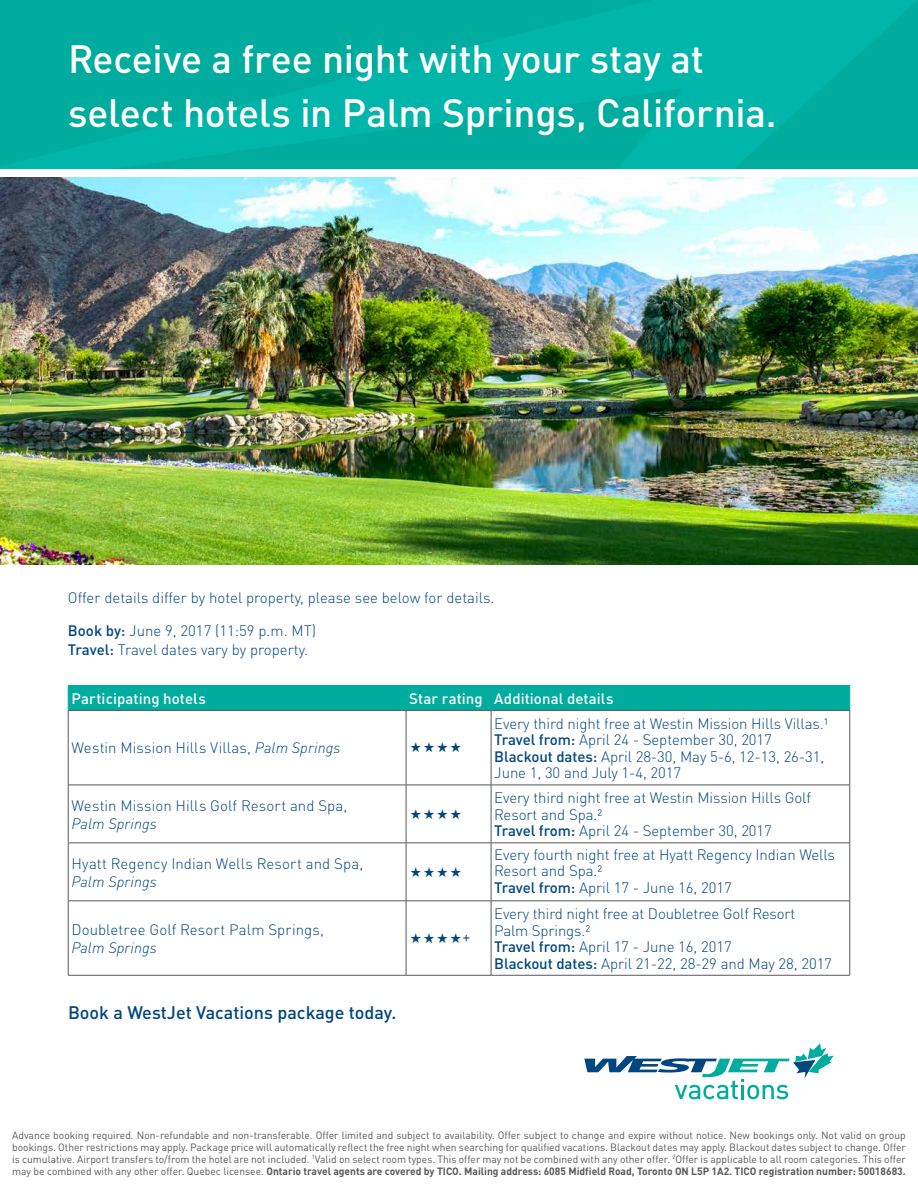
<style>
.page{position:relative;width:918px;height:1188px;background:#fff}
.page>*{position:absolute;margin:0;border:0;box-sizing:border-box;transform-origin:0 0}
.t1{font:500 39px/54px "DINOT";letter-spacing:-.01em;color:#fff}
.t2{font:500 18px "DINOT";color:#00467f}
.t3{font:300 15px/16.5px "DINOT";letter-spacing:-.005em;color:#00467f}
.t4{font:500 15px "DINOT";letter-spacing:.005em;color:#fff}
.t5{font:italic 300 15px "DINOT";letter-spacing:.005em;color:#00467f}
.t6{font:15px "DINOT";color:#00467f}
.t7{font:10.5px/12px "DINOT";color:#58595b;text-align:justify}
.s1{font-weight:500}
.s2{font-style:italic}
.s3{font-weight:700}
</style>
<div class="page">
<img style="left:0;top:177px;width:918px;height:387px">
<svg style="left:0;top:0;width:918px;height:169px;background:#00afa2"></svg>
<svg style="left:584px;top:1043px;width:250px;height:56px"></svg>
<hr style="left:68px;top:711px;width:1px;height:74px;background:#58595b">
<hr style="left:406px;top:711px;width:1px;height:74px;background:#58595b">
<hr style="left:491px;top:711px;width:1px;height:74px;background:#58595b">
<hr style="left:850px;top:711px;width:1px;height:74px;background:#58595b">
<hr style="left:68px;top:785px;width:338px;height:1px;background:#58595b">
<hr style="left:68px;top:785px;width:1px;height:58px;background:#58595b">
<hr style="left:406px;top:785px;width:85px;height:1px;background:#58595b">
<hr style="left:406px;top:785px;width:1px;height:58px;background:#58595b">
<hr style="left:491px;top:785px;width:359px;height:1px;background:#58595b">
<hr style="left:491px;top:785px;width:1px;height:58px;background:#58595b">
<hr style="left:850px;top:785px;width:1px;height:58px;background:#58595b">
<hr style="left:68px;top:843px;width:338px;height:1px;background:#58595b">
<hr style="left:68px;top:843px;width:1px;height:58px;background:#58595b">
<hr style="left:406px;top:843px;width:85px;height:1px;background:#58595b">
<hr style="left:406px;top:843px;width:1px;height:58px;background:#58595b">
<hr style="left:491px;top:843px;width:359px;height:1px;background:#58595b">
<hr style="left:491px;top:843px;width:1px;height:58px;background:#58595b">
<hr style="left:850px;top:843px;width:1px;height:58px;background:#58595b">
<hr style="left:68px;top:901px;width:338px;height:1px;background:#58595b">
<hr style="left:68px;top:901px;width:1px;height:74px;background:#58595b">
<hr style="left:406px;top:901px;width:85px;height:1px;background:#58595b">
<hr style="left:406px;top:901px;width:1px;height:74px;background:#58595b">
<hr style="left:491px;top:901px;width:359px;height:1px;background:#58595b">
<hr style="left:491px;top:901px;width:1px;height:74px;background:#58595b">
<hr style="left:850px;top:901px;width:1px;height:74px;background:#58595b">
<hr style="left:68px;top:975px;width:338px;height:1px;background:#58595b">
<hr style="left:406px;top:975px;width:85px;height:1px;background:#58595b">
<hr style="left:491px;top:975px;width:359px;height:1px;background:#58595b">
<div style="left:68px;top:685px;width:783px;height:25px;background:#00ac9d"></div>
<hr style="left:68px;top:710px;width:338px;height:1px;background:#58595b">
<hr style="left:406px;top:710px;width:85px;height:1px;background:#58595b">
<hr style="left:491px;top:710px;width:359px;height:1px;background:#58595b">
<h1 class="t1" style="left:68px;top:31px;width:710px">Receive a free night with your stay at select hotels in Palm Springs, California.</h1>
<p class="t3" style="left:68px;top:589px;width:428px">Offer details differ by hotel property, please see below for details.</p>
<p class="t3" style="left:68px;top:621px;width:250px;line-height:19.5px"><span class="s1">Book by:</span> June 9, 2017 (11:59 p.m. MT)<br><span class="s1">Travel:</span> Travel dates vary by property.</p>
<p class="t4" style="left:71px;top:689px;width:136px">Participating hotels</p>
<p class="t4" style="left:409px;top:689px;width:206px">Star rating Additional details</p>
<p class="t3" style="left:71px;top:740px;width:271px">Westin Mission Hills Villas, <span class="s2">Palm Springs</span></p>
<p class="t3" style="left:494px;top:715px;width:336px">Every third night free at Westin Mission Hills Villas.1<br><span class="s1">Travel from:</span> April 24 - September 30, 2017<br><span class="s1">Blackout dates:</span> April 28-30, May 5-6, 12-13, 26-31, June 1, 30 and July 1-4, 2017</p>
<p class="t3" style="left:71px;top:797px;width:278px">Westin Mission Hills Golf Resort and Spa,</p>
<p class="t5" style="left:71px;top:814px;width:87px">Palm Springs</p>
<p class="t3" style="left:71px;top:855px;width:293px">Hyatt Regency Indian Wells Resort and Spa,</p>
<p class="t5" style="left:71px;top:872px;width:87px">Palm Springs</p>
<p class="t3" style="left:71px;top:921px;width:254px">Doubletree Golf Resort Palm Springs,</p>
<p class="t5" style="left:71px;top:938px;width:87px">Palm Springs</p>
<p class="t2" style="left:68px;top:1001px;width:330px">Book a WestJet Vacations package today.</p>
<p class="t6" style="left:462px;top:928px;width:9px">+</p>
<p class="t3" style="left:494px;top:789px;width:318px">Every third night free at Westin Mission Hills Golf<br>Resort and Spa.2<br><span class="s1">Travel from:</span> April 24 - September 30, 2017</p>
<p class="t3" style="left:494px;top:846px;width:342px">Every fourth night free at Hyatt Regency Indian Wells<br>Resort and Spa.2<br><span class="s1">Travel from:</span> April 17 - June 16, 2017</p>
<p class="t3" style="left:494px;top:905px;width:339px">Every third night free at Doubletree Golf Resort Palm Springs.2<br><span class="s1">Travel from:</span> April 17 - June 16, 2017<br><span class="s1">Blackout dates:</span> April 21-22, 28-29 and May 28, 2017</p>
<p class="t7" style="left:12px;top:1129px;width:895px">Advance booking required. Non-refundable and non-transferable. Offer limited and subject to availability. Offer subject to change and expire without notice. New bookings only. Not valid on group bookings. Other restrictions may apply. Package price will automatically reflect the free night when searching for qualified vacations. Blackout dates may apply. Blackout dates subject to change. Offer is cumulative. Airport transfers to/from the hotel are not included. <sup>1</sup>Valid on select room types. This offer may not be combined with any other offer. <sup>2</sup>Offer is applicable to all room categories. This offer may be combined with any other offer. Quebec licensee. <span class="s3">Ontario travel agents are covered by TICO. Mailing address: 6085 Midfield Road, Toronto ON L5P 1A2. TICO registration number: 50018683.</span></p>
</div>
